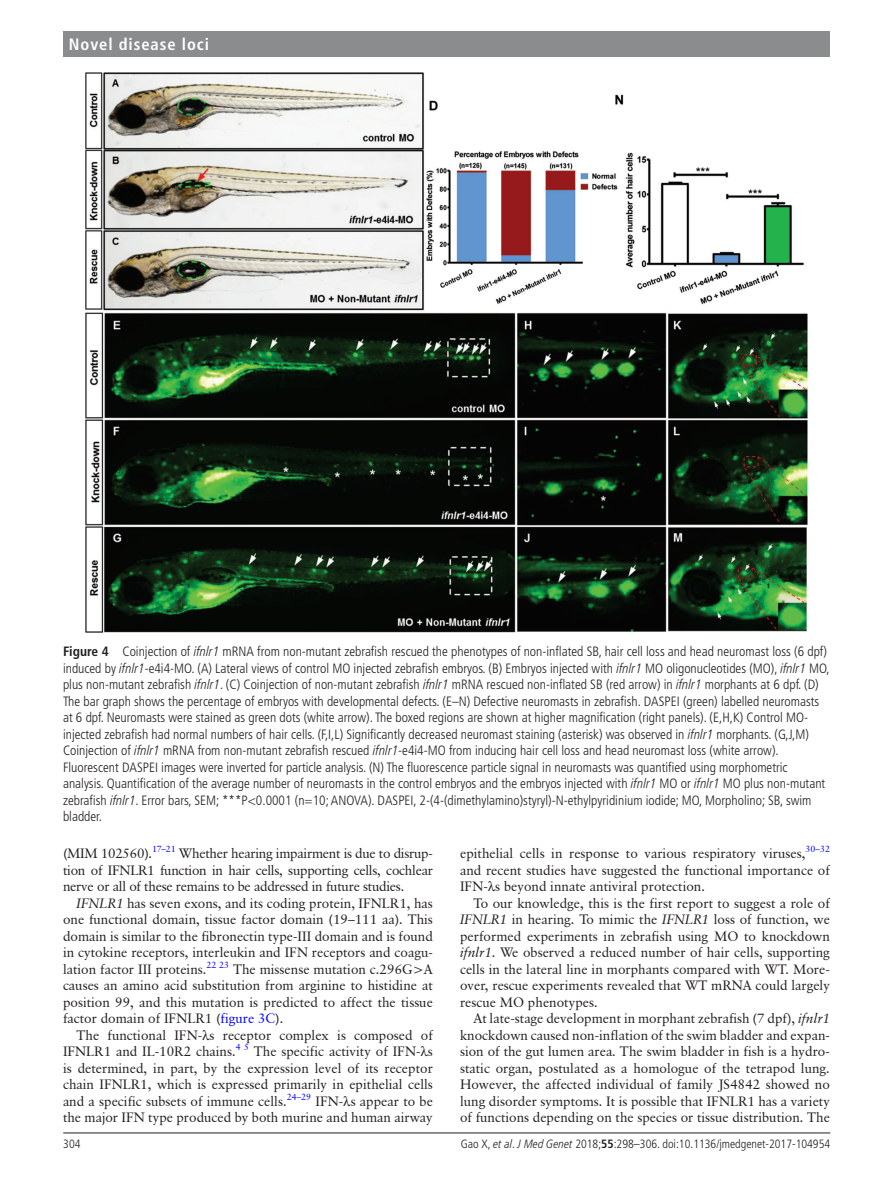
<style>
.page{position:relative;width:893px;height:1191px;background:#fff}
.page>*{position:absolute;margin:0;border:0;box-sizing:border-box;transform-origin:0 0}
.t1{font:700 condensed 16.5px "Frutiger LT Pro";letter-spacing:.055em;color:#fff}
.t2{font:13.5px/16.5px "Classical Garamond BT";color:#231f20;text-align:justify}
.t3{font:300 condensed 13.5px/16.5px "Frutiger LT Pro";color:#231f20}
.t4{font:13.5px "Classical Garamond BT";letter-spacing:-.02em;color:#231f20}
.t5{font:300 condensed 12px "Frutiger LT Pro";color:#231f20}
.t6{font:9px "Classical Garamond BT";color:#00f}
.s1{font-style:italic}
.s2{font-weight:700}
.s3{color:#00f}
</style>
<div class="page">
<hr style="left:63px;top:1132px;width:767px;height:1px;background:#231f20">
<div style="left:63px;top:31px;width:767px;height:25px;background:#8a8c8e"></div>
<img style="left:85px;top:72px;width:723px;height:560px">
<p class="t1" style="left:69px;top:34px;width:142px">Novel disease loci</p>
<p class="t3" style="left:63px;top:643px;width:768px;text-indent:194px">from non-mutant zebrafish rescued the phenotypes of non-inflated SB, hair cell loss and head neuromast loss (6 dpf) induced by <span class="s1">ifnlr1</span>-e4i4-MO. (A) Lateral views of control MO injected zebrafish embryos. (B) Embryos injected with <span class="s1">ifnlr1</span> MO oligonucleotides (MO), <span class="s1">ifnlr1</span> MO, plus non-mutant zebrafish <span class="s1">ifnlr1</span>. (C) Coinjection of non-mutant zebrafish <span class="s1">ifnlr1</span> mRNA</p>
<p class="t3" style="left:63px;top:643px;width:177px"><span class="s2">Figure 4</span> Coinjection of <span class="s1">ifnlr1</span> mRNA</p>
<p class="t3" style="left:63px;top:676px;width:758px;text-indent:423px">rescued non-inflated SB (red arrow) in <span class="s1">ifnlr1</span> morphants at 6 dpf. (D)<br>The bar graph shows the percentage of embryos with developmental defects. (E–N) Defective neuromasts in zebrafish. DASPEI (green) labelled neuromasts at 6 dpf. Neuromasts were stained as green dots (white arrow). The boxed regions are shown at higher magnification (right panels). (E,H,K) Control MO&shy;injected zebrafish had normal numbers of hair cells. (F,I,L) Significantly decreased neuromast staining (asterisk) was observed in <span class="s1">ifnlr1</span> morphants. (G,J,M)<br>Coinjection of <span class="s1">ifnlr1</span> mRNA</p>
<p class="t3" style="left:63px;top:742px;width:764px;text-indent:135px">from non-mutant zebrafish rescued <span class="s1">ifnlr1</span>-e4i4-MO from inducing hair cell loss and head neuromast loss (white arrow).<br>Fluorescent DASPEI images were inverted for particle analysis. (N) The fluorescence particle signal in neuromasts was quantified using morphometric analysis. Quantification of the average number of neuromasts in the control embryos and the embryos injected with <span class="s1">ifnlr1</span> MO or <span class="s1">ifnlr1</span> MO plus non-mutant zebrafish <span class="s1">ifnlr1</span>. Error bars, SEM; ***P&lt;0.0001 (n=10; AN OVA). DASPEI, 2-(4-(dimethylamino)styryl)-N-ethylpyridinium iodide; MO, Morpholino; SB, swim bladder.</p>
<p class="t4" style="left:63px;top:845px;width:91px">(MIM 102560).</p>
<p class="t6" style="left:152px;top:843px;width:25px">17–21</p>
<p class="t2" style="left:63px;top:845px;width:371px;text-indent:116px">Whether hearing impairment is due to disrup&shy;tion of IFNLR1 function in hair cells, supporting cells, cochlear nerve or all of these remains to be addressed in future studies.</p>
<p class="t2" style="left:63px;top:894px;width:371px;text-indent:14px"><span class="s1">IFNLR1</span> has seven exons, and its coding protein, IFNLR1, has one functional domain, tissue factor domain (19–111 aa). This domain is similar to the fibronectin type-III domain and is found in cytokine receptors, interleukin and IFN receptors and coagu&shy;lation factor III proteins.<sup>22</sup> <sup>23</sup> The missense mutation c.296G&gt;A causes an amino acid substitution from arginine to histidine at position 99, and this mutation is predicted to affect the tissue factor domain of IFNLR1 (<span class="s3">figure 3C</span>).</p>
<p class="t2" style="left:63px;top:1026px;width:371px;text-indent:14px">The functional IFN- s receptor complex is composed of IFNLR1 and IL-10R2 chains.<sup>4</sup> <sup>5</sup> The specific activity of IFN- s is determined, in part, by the expression level of its receptor chain IFNLR1, which is expressed primarily in epithelial cells and a specific subsets of immune cells.<sup>24–29</sup> IFN- s appear to be the major IFN type produced by both murine and human airway</p>
<p class="t2" style="left:460px;top:845px;width:371px">epithelial cells in response to various respiratory viruses,<sup>30–32 </sup>and recent studies have suggested the functional importance of IFN- s beyond innate antiviral protection.</p>
<p class="t2" style="left:460px;top:894px;width:371px;text-indent:14px">To our knowledge, this is the first report to suggest a role of <span class="s1">IFNLR1</span> in hearing. To mimic the <span class="s1">IFNLR1</span> loss of function, we performed experiments in zebrafish using MO to knockdown <span class="s1">ifnlr1</span>. We observed a reduced number of hair cells, supporting cells in the lateral line in morphants compared with WT. More&shy;over, rescue experiments revealed that WT mRNA could largely rescue MO phenotypes.</p>
<p class="t2" style="left:460px;top:1010px;width:371px;text-indent:14px">At late-stage development in morphant zebrafish (7 dpf), <span class="s1">ifnlr1 </span>knockdown caused non-inflation of the swim bladder and expan&shy;sion of the gut lumen area. The swim bladder in fish is a hydro&shy;static organ, postulated as a homologue of the tetrapod lung.<br>However, the affected individual of family JS4842 showed no lung disorder symptoms. It is possible that IFNLR1 has a variety of functions depending on the species or tissue distribution. The</p>
<p class="t5" style="left:63px;top:1136px;width:19px">304</p>
<p class="t5" style="left:461px;top:1136px;width:371px">Gao X, <span class="s1">et al</span>. <span class="s1">J Med Genet</span> 2018;<span class="s2">55</span>:298–306. doi:10.1136/jmedgenet-2017-104954</p>
</div>
